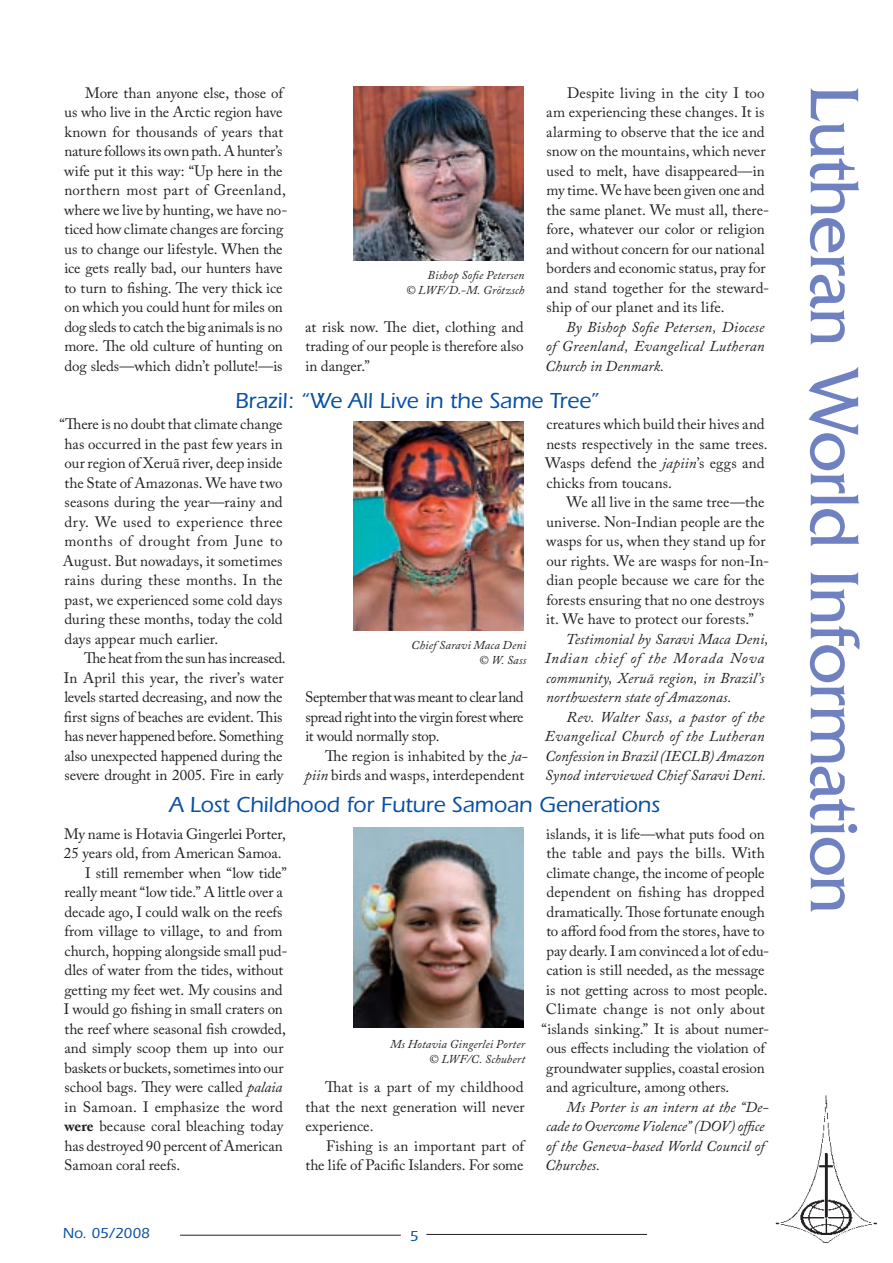
<style>
.page{position:relative;width:893px;height:1263px;background:#fff}
.page>*{position:absolute;margin:0;border:0;box-sizing:border-box;transform-origin:0 0}
.t1{font:72px "Friz Quadrata";letter-spacing:-.02em;color:#6f81c0}
.t2{font:500 22.5px "Itc Eras";letter-spacing:-.005em;color:#0850a3}
.t3{font:15px/19.5px "Adobe Caslon Pro";color:#231f20}
.t4{font:italic 15px/19.5px "Adobe Caslon Pro";letter-spacing:.005em;color:#231f20}
.t5{font:15px "Adobe Caslon Pro";letter-spacing:.025em;color:#231f20}
.t6{font:500 15px "Itc Eras";letter-spacing:.005em;color:#0850a3}
.t7{font:italic 12px/15px "Adobe Caslon Pro";letter-spacing:.015em;color:#231f20;text-align:right}
.s1{font-style:italic}
.s2{font-weight:700}
</style>
<div class="page">
<hr style="left:180px;top:1235px;width:221px;height:1px;background:#231f20">
<hr style="left:426px;top:1234px;width:221px;height:1px;background:#231f20">
<img style="left:775px;top:1095px;width:102px;height:148px">
<img style="left:354px;top:86px;width:170px;height:174px">
<img style="left:354px;top:422px;width:170px;height:208px">
<img style="left:354px;top:827px;width:170px;height:201px">
<p class="t3" style="left:546px;top:83px;width:225px;text-indent:21px">Despite living in the city I too am experiencing these changes. It is alarming to observe that the ice and snow on the mountains, which never used to melt, have disappeared—in my time. We have been given one and the same planet. We must all, there&shy;fore, whatever our color or religion and without concern for our national borders and economic status, pray for and stand together for the steward&shy;ship of our planet and its life.</p>
<p class="t4" style="left:545px;top:317px;width:221px;text-align:justify;text-indent:21px">By Bishop Sofie Petersen, Diocese of Greenland, Evangelical Lutheran Church in Denmark.</p>
<h2 class="t2" style="left:235px;top:388px;width:365px">Brazil: “We All Live in the Same Tree”</h2>
<p class="t3" style="left:59px;top:414px;width:225px;text-align:justify">“There is no doubt that climate change has occurred in the past few years in our region of Xeruã river, deep inside the State of Amazonas. We have two seasons during the year—rainy and dry. We used to experience three months of drought from June to August. But nowadays, it sometimes rains during these months. In the past, we experienced some cold days during these months, today the cold days appear much earlier.</p>
<p class="t3" style="left:64px;top:648px;width:223px;text-indent:20px">The heat from the sun has increased.<br>In April this year, the river’s water levels started decreasing, and now the first signs of beaches are evident. This has never happened before. Something also unexpected happened during the severe drought in 2005. Fire in early</p>
<p class="t3" style="left:85px;top:83px;width:199px">More than anyone else, those of</p>
<h1 class="t1" style="left:874px;top:85px;width:830px;rotate:90deg">Lutheran World Information</h1>
<p class="t3" style="left:64px;top:102px;width:225px">us who live in the Arctic region have known for thousands of years that nature follows its own path. A hunter’s wife put it this way: “Up here in the northern most part of Greenland, where we live by hunting, we have no&shy;ticed how climate changes are forcing us to change our lifestyle. When the ice gets really bad, our hunters have to turn to fishing. The very thick ice on which you could hunt for miles on dog sleds to catch the big animals is no more. The old culture of hunting on dog sleds—which didn’t pollute!—is</p>
<p class="t7" style="left:406px;top:267px;width:120px">Bishop Sofie Petersen<br>© LWF/D.-M. Grötzsch</p>
<p class="t3" style="left:305px;top:317px;width:220px;text-align:justify">at risk now. The diet, clothing and trading of our people is therefore also in danger.”</p>
<p class="t3" style="left:545px;top:414px;width:224px">creatures which build their hives and nests respectively in the same trees.<br>Wasps defend the <span class="s1">japiin</span>’s eggs and chicks from toucans.</p>
<p class="t3" style="left:546px;top:492px;width:225px;text-indent:20px">We all live in the same tree—the universe. Non-Indian people are the wasps for us, when they stand up for our rights. We are wasps for non-In&shy;dian people because we care for the forests ensuring that no one destroys it. We have to protect our forests.”</p>
<p class="t4" style="left:545px;top:629px;width:225px;text-indent:21px">Testimonial by Saravi Maca Deni, Indian chief of the Morada Nova community, Xeruã region, in Brazil’s northwestern state of Amazonas.</p>
<p class="t4" style="left:545px;top:707px;width:223px;text-indent:21px">Rev. Walter Sass, a pastor of the Evangelical Church of the Lutheran Confession in Brazil (IECLB) Amazon Synod interviewed Chief Saravi Deni.</p>
<p class="t7" style="left:411px;top:637px;width:117px">Chief Saravi Maca Deni © W. Sass</p>
<p class="t3" style="left:305px;top:687px;width:220px;text-align:justify">September that was meant to clear land spread right into the virgin forest where it would normally stop.</p>
<p class="t3" style="left:305px;top:746px;width:224px;text-align:right">The region is inhabited by the <span class="s1">ja&shy;piin</span> birds and wasps, interdependent</p>
<h2 class="t2" style="left:169px;top:792px;width:492px">A Lost Childhood for Future Samoan Generations</h2>
<p class="t3" style="left:64px;top:824px;width:223px">My name is Hotavia Gingerlei Porter,</p>
<p class="t3" style="left:64px;top:843px;width:219px">25 years old, from American Samoa.</p>
<p class="t3" style="left:85px;top:863px;width:203px">I still remember when “low tide”</p>
<p class="t3" style="left:64px;top:882px;width:220px">really meant “low tide.” A little over a</p>
<p class="t3" style="left:64px;top:902px;width:220px">decade ago, I could walk on the reefs</p>
<p class="t3" style="left:64px;top:921px;width:220px">from village to village, to and from</p>
<p class="t3" style="left:64px;top:941px;width:224px">church, hopping alongside small pud-</p>
<p class="t3" style="left:64px;top:960px;width:220px">dles of water from the tides, without</p>
<p class="t3" style="left:64px;top:980px;width:220px">getting my feet wet. My cousins and</p>
<p class="t3" style="left:64px;top:999px;width:221px">I would go fishing in small craters on</p>
<p class="t3" style="left:64px;top:1019px;width:223px">the reef where seasonal fish crowded,</p>
<p class="t3" style="left:64px;top:1038px;width:221px">and simply scoop them up into our</p>
<p class="t3" style="left:65px;top:1058px;width:220px">baskets or buckets, sometimes into our</p>
<p class="t3" style="left:65px;top:1077px;width:219px">school bags. They were called <span class="s1">palaia</span></p>
<p class="t3" style="left:64px;top:1097px;width:220px">in Samoan. I emphasize the word</p>
<p class="t3" style="left:64px;top:1116px;width:220px"><span class="s2">were</span> because coral bleaching today</p>
<p class="t3" style="left:64px;top:1136px;width:220px">has destroyed 90 percent of American</p>
<p class="t3" style="left:64px;top:1155px;width:117px">Samoan coral reefs.</p>
<p class="t3" style="left:546px;top:824px;width:220px">islands, it is life—what puts food on</p>
<p class="t3" style="left:546px;top:843px;width:220px">the table and pays the bills. With</p>
<p class="t3" style="left:546px;top:863px;width:220px">climate change, the income of people</p>
<p class="t3" style="left:546px;top:882px;width:220px">dependent on fishing has dropped</p>
<p class="t3" style="left:546px;top:902px;width:220px">dramatically. Those fortunate enough</p>
<p class="t3" style="left:546px;top:921px;width:220px">to afford food from the stores, have to</p>
<p class="t3" style="left:546px;top:941px;width:224px">pay dearly. I am convinced a lot of edu-</p>
<p class="t3" style="left:546px;top:960px;width:220px">cation is still needed, as the message</p>
<p class="t3" style="left:546px;top:980px;width:223px">is not getting across to most people.</p>
<p class="t5" style="left:546px;top:1000px;width:221px">Climate change is not only about</p>
<p class="t3" style="left:541px;top:1019px;width:229px">“islands sinking.” It is about numer-</p>
<p class="t3" style="left:546px;top:1038px;width:220px">ous effects including the violation of</p>
<p class="t3" style="left:546px;top:1058px;width:220px">groundwater supplies, coastal erosion</p>
<p class="t3" style="left:546px;top:1077px;width:185px">and agriculture, among others.</p>
<p class="t4" style="left:545px;top:1097px;width:225px;text-indent:21px">Ms Porter is an intern at the “De&shy;cade to Overcome Violence” (DOV) office of the Geneva-based World Council of<br>Churches.</p>
<p class="t7" style="left:390px;top:1036px;width:137px">Ms Hotavia Gingerlei Porter © LWF/C. Schubert</p>
<p class="t3" style="left:305px;top:1077px;width:221px;text-align:justify;text-indent:20px">That is a part of my childhood that the next generation will never experience.</p>
<p class="t3" style="left:305px;top:1136px;width:220px;text-align:right">Fishing is an important part of the life of Pacific Islanders. For some</p>
<p class="t6" style="left:63px;top:1224px;width:89px">No. 05/2008</p>
</div>
